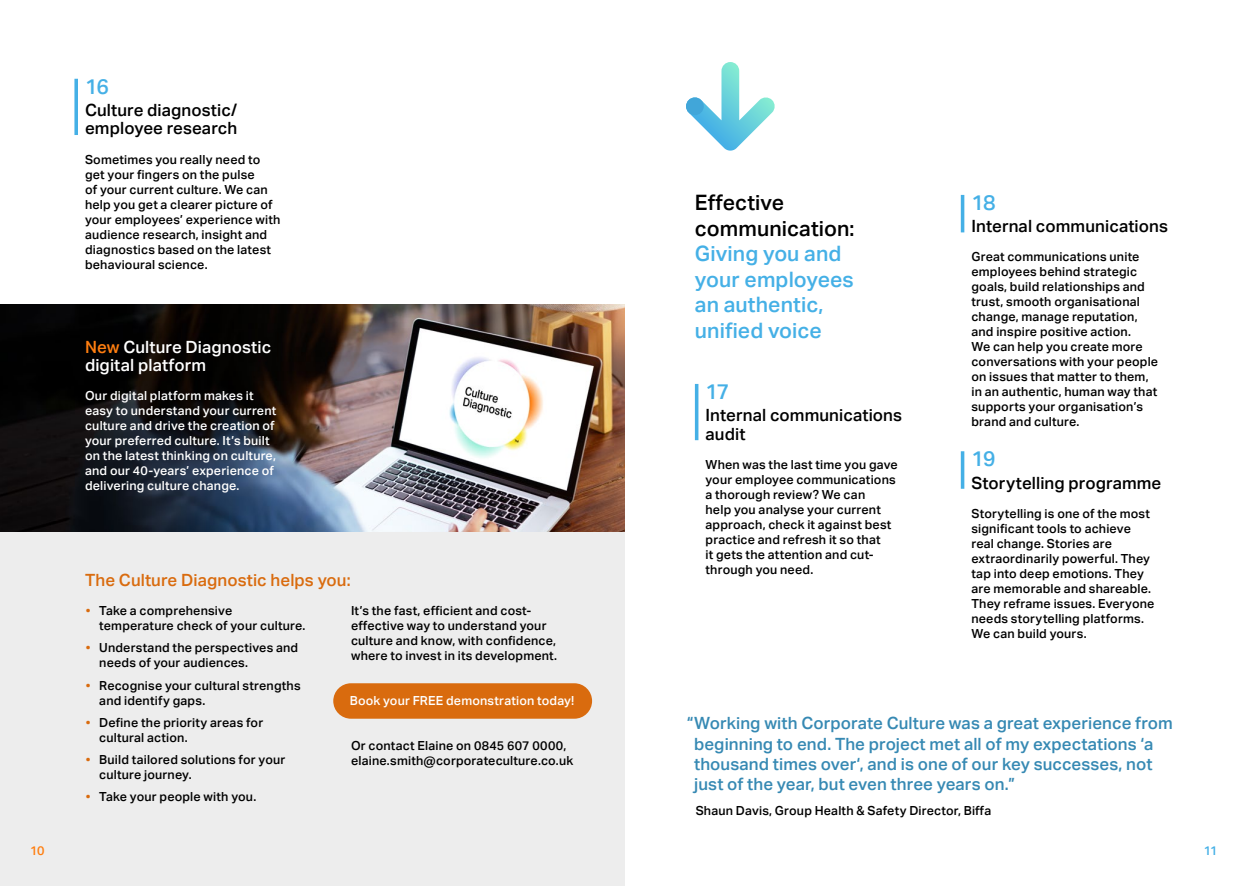
<style>
.page{position:relative;width:1248px;height:886px;background:#fff}
.page>*{position:absolute;margin:0;border:0;box-sizing:border-box;transform-origin:0 0}
.t1{font:500 21.25px/25.5px "Aktiv Grotesk";letter-spacing:.005em;color:#45b0e6}
.t2{font:500 21.25px/25.5px "Aktiv Grotesk";letter-spacing:.005em;color:#000}
.t3{font:500 16.88px/20.2px "Aktiv Grotesk";letter-spacing:.005em;color:#3689b3}
.t4{font:500 16.88px/18.5px "Aktiv Grotesk";letter-spacing:.005em;color:#000}
.t5{font:500 16.88px/18.6px "Aktiv Grotesk";letter-spacing:.005em;color:#fff}
.t6{font:500 16.88px "Aktiv Grotesk";letter-spacing:.005em;color:#d96b0e}
.t7{font:500 12.5px/15px "Aktiv Grotesk";letter-spacing:.015em;color:#000}
.t8{font:500 12.5px/15px "Aktiv Grotesk";letter-spacing:.015em;color:#fff}
.t9{font:500 12.5px "Aktiv Grotesk";color:#ff7e10}
.t10{font:500 12.5px "Aktiv Grotesk";color:#45b0e6}
.s1{color:#ff7e10}
.s2{color:#d96b0e}
</style>
<div class="page">
<div style="left:0;top:531px;width:624px;height:355px;background:#ededed"></div>
<img style="left:0;top:305px;width:624px;height:226px">
<svg style="left:74px;top:79px;width:4px;height:56px"></svg>
<svg style="left:694px;top:384px;width:4px;height:56px"></svg>
<svg style="left:960px;top:195px;width:4px;height:37px"></svg>
<svg style="left:960px;top:451px;width:4px;height:38px"></svg>
<svg style="left:686px;top:62px;width:89px;height:89px"></svg>
<div style="left:686px;top:97px;width:17px;height:18px;background:#41a6d9;border-radius:50%"></div>
<div style="left:333px;top:683px;width:259px;height:36px;background:#d96b0e;border-radius:18px"></div>
<h1 class="t1" style="left:85px;top:74px;width:26px">16</h1>
<h2 class="t4" style="left:85px;top:101px;width:154px">Culture diagnostic/ employee research</h2>
<p class="t7" style="left:85px;top:152px;width:197px">Sometimes you really need to get your fingers on the pulse<br>of your current culture. We can help you get a clearer picture of your employees’ experience with audience research, insight and diagnostics based on the latest behavioural science.</p>
<h2 class="t5" style="left:85px;top:337px;width:188px"><span class="s1">New</span> Culture Diagnostic digital platform</h2>
<p class="t8" style="left:85px;top:388px;width:193px">Our digital platform makes it easy to understand your current culture and drive the creation of your preferred culture. It’s built on the latest thinking on culture, and our 40-years’ experience of delivering culture change.</p>
<h2 class="t6" style="left:85px;top:570px;width:267px">The Culture Diagnostic helps you:</h2>
<p class="t7" style="left:99px;top:603px;width:207px;text-indent:-13px"><span class="s2">•</span> Take a comprehensive temperature check of your culture.</p>
<p class="t7" style="left:99px;top:641px;width:200px;text-indent:-13px"><span class="s2">•</span> Understand the perspectives and needs of your audiences.</p>
<p class="t7" style="left:99px;top:678px;width:203px;text-indent:-13px"><span class="s2">•</span> Recognise your cultural strengths and identify gaps.</p>
<p class="t7" style="left:99px;top:715px;width:165px;text-indent:-13px"><span class="s2">•</span> Define the priority areas for cultural action.</p>
<p class="t7" style="left:99px;top:752px;width:188px;text-indent:-13px"><span class="s2">•</span> Build tailored solutions for your culture journey.</p>
<p class="t7" style="left:86px;top:789px;width:172px"><span class="s2">•</span> Take your people with you.</p>
<p class="t7" style="left:351px;top:603px;width:207px">It’s the fast, efficient and cost&shy;effective way to understand your culture and know, with confidence, where to invest in its development.</p>
<p class="t8" style="left:350px;top:694px;width:226px">Book your FREE demonstration today!</p>
<p class="t7" style="left:351px;top:738px;width:224px">Or contact Elaine on 0845 607 0000, elaine.smith@corporateculture.co.uk</p>
<h1 class="t2" style="left:694px;top:190px;width:161px">Effective communication:</h1>
<h1 class="t1" style="left:694px;top:241px;width:160px">Giving you and your employees an authentic, unified voice</h1>
<h1 class="t1" style="left:705px;top:379px;width:25px">17</h1>
<h2 class="t4" style="left:705px;top:406px;width:198px">Internal communications audit</h2>
<p class="t7" style="left:705px;top:457px;width:194px">When was the last time you gave your employee communications a thorough review? We can<br>help you analyse your current approach, check it against best practice and refresh it so that<br>it gets the attention and cut&shy;through you need.</p>
<h1 class="t1" style="left:971px;top:190px;width:26px">18</h1>
<h2 class="t4" style="left:971px;top:217px;width:198px">Internal communications</h2>
<p class="t7" style="left:971px;top:250px;width:188px">Great communications unite employees behind strategic goals, build relationships and trust, smooth organisational change, manage reputation, and inspire positive action.<br>We can help you create more conversations with your people on issues that matter to them, in an authentic, human way that supports your organisation’s brand and culture.</p>
<h1 class="t1" style="left:971px;top:446px;width:26px">19</h1>
<h2 class="t4" style="left:971px;top:473px;width:191px">Storytelling programme</h2>
<p class="t7" style="left:971px;top:506px;width:184px">Storytelling is one of the most significant tools to achieve real change. Stories are extraordinarily powerful. They tap into deep emotions. They are memorable and shareable.<br>They reframe issues. Everyone needs storytelling platforms.<br>We can build yours.</p>
<h2 class="t3" style="left:694px;top:713px;width:480px;text-indent:-7px">“Working with Corporate Culture was a great experience from beginning to end. The project met all of my expectations ‘a thousand times over‘, and is one of our key successes, not just of the year, but even three years on.”</h2>
<p class="t7" style="left:695px;top:803px;width:297px">Shaun Davis, Group Health &amp; Safety Director, Biffa</p>
<p class="t9" style="left:30px;top:843px;width:16px">10</p>
<p class="t10" style="left:1203px;top:843px;width:15px">11</p>
</div>
